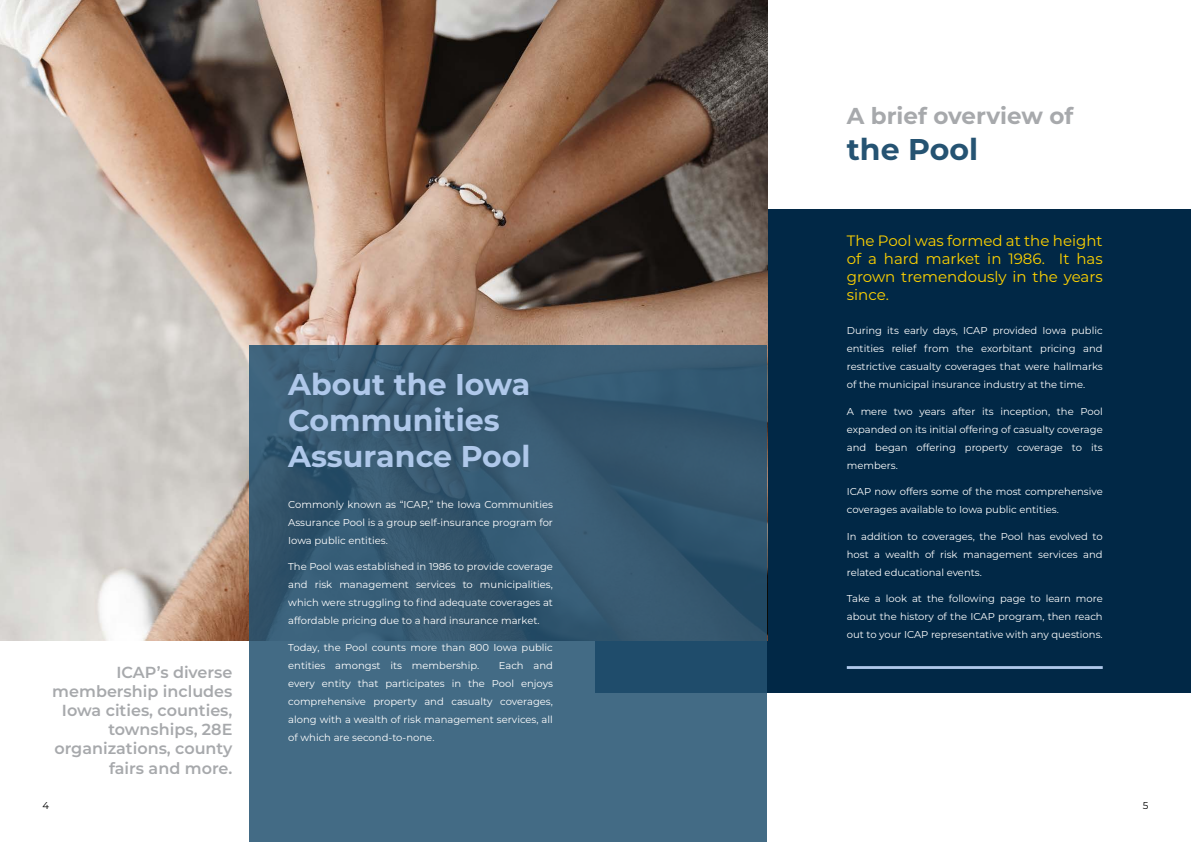
<style>
.page{position:relative;width:1191px;height:842px;background:#fff}
.page>*{position:absolute;margin:0;border:0;box-sizing:border-box;transform-origin:0 0}
.t1{font:700 30px/36px "Montserrat";color:#afc8ea}
.t2{font:700 30px "Montserrat";color:#255372}
.t3{font:700 23px "Montserrat";color:#a7a9ac}
.t4{font:600 16px/19.2px "Montserrat";color:#a7a9ac;text-align:right}
.t5{font:15px/18px "Montserrat";color:#ffd200;text-align:justify}
.t6{font:10px/18px "Montserrat";color:#fff;text-align:justify}
.t7{font:10px "Montserrat";color:#000}
</style>
<div class="page">
<div style="left:595px;top:210px;width:596px;height:483px;background:#012846"></div>
<img style="left:0;top:0;width:767px;height:640px">
<svg style="left:249px;top:345px;width:518px;height:497px;background:#395e77"></svg>
<hr style="left:846px;top:666px;width:256px;height:3px;background:#afc8ea">
<h2 class="t3" style="left:846px;top:100px;width:228px">A brief overview of</h2>
<h1 class="t2" style="left:846px;top:128px;width:133px">the Pool</h1>
<h3 class="t4" style="left:52px;top:661px;width:182px">ICAP’s diverse membership includes<br>Iowa cities, counties, townships, 28E organizations, county fairs and more.</h3>
<h1 class="t1" style="left:288px;top:365px;width:244px">About the Iowa<br>Communities<br>Assurance Pool</h1>
<p class="t6" style="left:288px;top:495px;width:266px">Commonly known as “ICAP,” the Iowa Communities Assurance Pool is a group self-insurance program for Iowa public entities.</p>
<p class="t6" style="left:288px;top:557px;width:266px">The Pool was established in 1986 to provide coverage and risk management services to municipalities, which were struggling to find adequate coverages at affordable pricing due to a hard insurance market.</p>
<p class="t6" style="left:288px;top:638px;width:266px">Today, the Pool counts more than 800 Iowa public entities amongst its membership.</p>
<p class="t6" style="left:288px;top:656px;width:266px;text-indent:210px">Each and every entity that participates in the Pool enjoys comprehensive property and casualty coverages, along with a wealth of risk management services, all of which are second-to-none.</p>
<h3 class="t5" style="left:846px;top:231px;width:257px">The Pool was formed at the height of a hard market in 1986. It has grown tremendously in the years since.</h3>
<p class="t6" style="left:846px;top:321px;width:257px">During its early days, ICAP provided Iowa public entities relief from the exorbitant pricing and restrictive casualty coverages that were hallmarks of the municipal insurance industry at the time.</p>
<p class="t6" style="left:846px;top:402px;width:257px">A mere two years after its inception, the Pool expanded on its initial offering of casualty coverage and began offering property coverage to its members.</p>
<p class="t6" style="left:846px;top:482px;width:257px">ICAP now offers some of the most comprehensive coverages available to Iowa public entities.</p>
<p class="t6" style="left:846px;top:527px;width:257px">In addition to coverages, the Pool has evolved to host a wealth of risk management services and related educational events.</p>
<p class="t6" style="left:846px;top:589px;width:257px">Take a look at the following page to learn more about the history of the ICAP program, then reach out to your ICAP representative with any questions.</p>
<p class="t7" style="left:43px;top:799px;width:8px">4</p>
<p class="t7" style="left:1142px;top:799px;width:7px">5</p>
</div>
